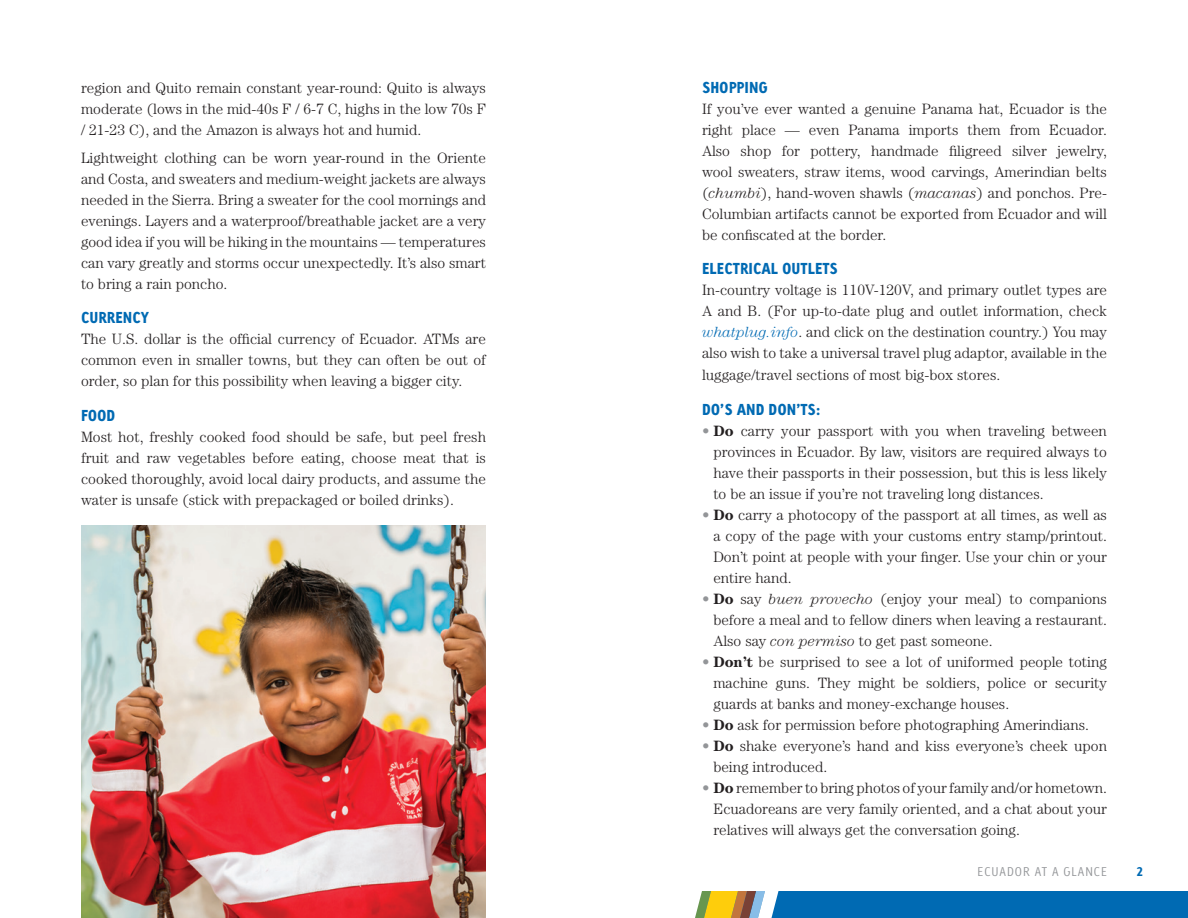
<style>
.page{position:relative;width:1188px;height:918px;background:#fff}
.page>*{position:absolute;margin:0;border:0;box-sizing:border-box;transform-origin:0 0}
.Bullet{font:300 15px/21px "Century";color:#231f20;text-align:justify}
.t1{font:15px "Linotype Tetria Black Tab";color:#006ab3}
.t2{font:12px "Linotype Tetria Light Tab";letter-spacing:.085em;color:#939598}
.t3{font:12px "Linotype Tetria Black Tab";color:#006ab3}
.s1{font-style:italic}
.s2{font-style:italic;color:#006ab3}
.s3{color:#939598}
.s4{font-weight:700}
</style>
<div class="page">
<div style="left:702px;top:891px;width:486px;height:27px;background:#006ab3"></div>
<svg style="left:695px;top:891px;width:84px;height:27px;background:#bfb16d"></svg>
<img style="left:81px;top:525px;width:405px;height:393px">
<p class="Bullet" style="left:81px;top:77px;width:407px">region and Quito remain constant year-round: Quito is always moderate (lows in the mid-40s F / 6-7 C, highs in the low 70s F / 21-23 C), and the Amazon is always hot and humid.</p>
<p class="Bullet" style="left:81px;top:147px;width:407px">Lightweight clothing can be worn year-round in the Oriente and Costa, and sweaters and medium-weight jackets are always needed in the Sierra. Bring a sweater for the cool mornings and evenings. Layers and a waterproof/breathable jacket are a very good idea if you will be hiking in the mountains — temperatures can vary greatly and storms occur unexpectedly. It’s also smart to bring a rain poncho.</p>
<p class="t1" style="left:81px;top:308px;width:70px">CURRENCY</p>
<p class="Bullet" style="left:81px;top:328px;width:407px">The U.S. dollar is the official currency of Ecuador. ATMs are common even in smaller towns, but they can often be out of order, so plan for this possibility when leaving a bigger city.</p>
<p class="t1" style="left:81px;top:405px;width:36px">FOOD</p>
<p class="Bullet" style="left:81px;top:426px;width:407px">Most hot, freshly cooked food should be safe, but peel fresh fruit and raw vegetables before eating, choose meat that is cooked thoroughly, avoid local dairy products, and assume the water is unsafe (stick with prepackaged or boiled drinks).</p>
<p class="t1" style="left:702px;top:77px;width:68px">SHOPPING</p>
<p class="Bullet" style="left:702px;top:98px;width:407px">If you’ve ever wanted a genuine Panama hat, Ecuador is the right place — even Panama imports them from Ecuador.<br>Also shop for pottery, handmade filigreed silver jewelry, wool sweaters, straw items, wood carvings, Amerindian belts (<span class="s1">chumbi</span>), hand-woven shawls (<span class="s1">macanas</span>) and ponchos. Pre-Columbian artifacts cannot be exported from Ecuador and will be confiscated at the border.</p>
<p class="t1" style="left:702px;top:259px;width:137px">ELECTRICAL OUTLETS</p>
<p class="Bullet" style="left:702px;top:280px;width:407px">In-country voltage is 110V-120V, and primary outlet types are A and B. (For up-to-date plug and outlet information, check <span class="s2">whatplug.info</span>. and click on the destination country.) You may also wish to take a universal travel plug adaptor, available in the luggage/travel sections of most big-box stores.</p>
<p class="t1" style="left:702px;top:400px;width:120px">DO’S AND DON’TS:</p>
<p class="Bullet" style="left:713px;top:420px;width:395px;text-indent:-11px"><span class="s3">•</span> <span class="s4">Do</span> carry your passport with you when traveling between provinces in Ecuador. By law, visitors are required always to have their passports in their possession, but this is less likely to be an issue if you’re not traveling long distances.</p>
<p class="Bullet" style="left:713px;top:504px;width:395px;text-indent:-11px"><span class="s3">•</span> <span class="s4">Do</span> carry a photocopy of the passport at all times, as well as a copy of the page with your customs entry stamp/printout.<br>Don’t point at people with your finger. Use your chin or your entire hand.</p>
<p class="Bullet" style="left:713px;top:588px;width:395px;text-indent:-11px"><span class="s3">•</span> <span class="s4">Do</span> say <span class="s1">buen provecho</span> (enjoy your meal) to companions before a meal and to fellow diners when leaving a restaurant.<br>Also say <span class="s1">con permiso</span> to get past someone.</p>
<p class="Bullet" style="left:713px;top:651px;width:395px;text-indent:-11px"><span class="s3">•</span> <span class="s4">Don’t</span> be surprised to see a lot of uniformed people toting machine guns. They might be soldiers, police or security guards at banks and money-exchange houses.</p>
<p class="Bullet" style="left:702px;top:714px;width:389px"><span class="s3">•</span> <span class="s4">Do</span> ask for permission before photographing Amerindians.</p>
<p class="Bullet" style="left:713px;top:735px;width:395px;text-indent:-11px"><span class="s3">•</span> <span class="s4">Do</span> shake everyone’s hand and kiss everyone’s cheek upon being introduced.</p>
<p class="Bullet" style="left:713px;top:777px;width:395px;text-indent:-11px"><span class="s3">•</span> <span class="s4">Do</span> remember to bring photos of your family and/or hometown.<br>Ecuadoreans are very family oriented, and a chat about your relatives will always get the conversation going.</p>
<p class="t2" style="left:978px;top:864px;width:131px">ECUADOR AT A GLANCE</p>
<p class="t3" style="left:1137px;top:864px;width:8px">2</p>
</div>
